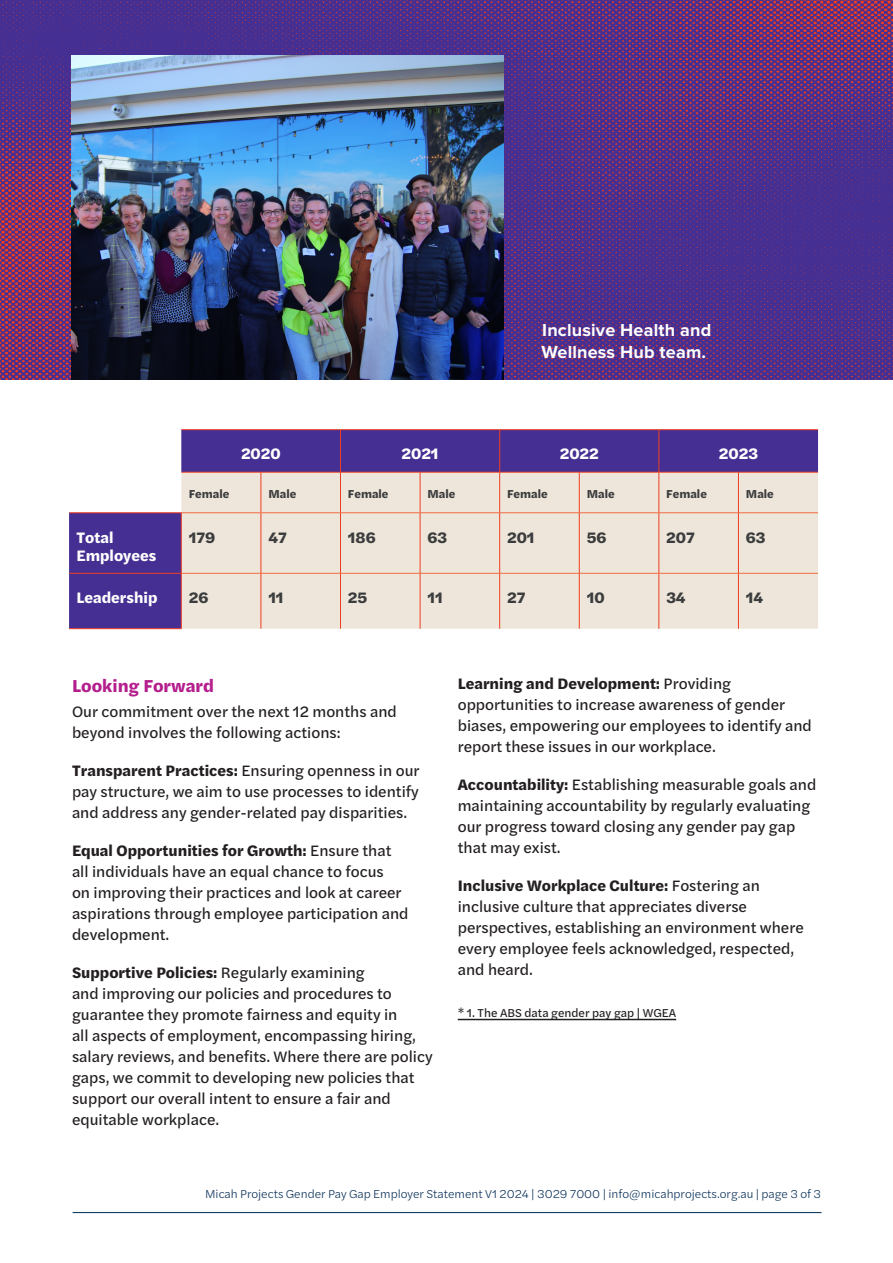
<style>
.page{position:relative;width:893px;height:1263px;background:#fff}
.page>*{position:absolute;margin:0;border:0;box-sizing:border-box;transform-origin:0 0}
.body{font:700 18px/22.5px "Proxima Nova";letter-spacing:.01em;color:#fff}
.Body_-_Indesign{font:700 18px "Halyard Text";color:#b41e8d}
.Body_-_Indesign-2{font:15.75px/21px "Halyard Text";color:#231f20}
.Table_-_Body{font:700 15.75px/18px "Halyard Text";color:#fff}
.Table_-_Body-2{font:700 15.75px "Halyard Text";color:#3b3c3d}
.Body_-_Indesign-3{font:300 12px "Halyard Text";color:#002953}
.Table_-_Body-3{font:700 12px "Halyard Text";color:#3b3c3d}
.Notes{font:12px "Halyard Text";color:#231f20}
.s1{font-weight:700}
</style>
<div class="page">
<hr style="left:458px;top:1019px;width:218px;height:1px;background:#231f20">
<img style="left:0;top:0;width:893px;height:379px">
<img style="left:71px;top:56px;width:433px;height:323px">
<svg style="left:69px;top:430px;width:749px;height:199px;background:#c1b5c8"></svg>
<hr style="left:181px;top:429px;width:80px;height:1px;background:#ef3e22">
<hr style="left:261px;top:429px;width:79px;height:1px;background:#ef3e22">
<hr style="left:340px;top:429px;width:80px;height:1px;background:#ef3e22">
<hr style="left:340px;top:430px;width:1px;height:42px;background:#ef3e22">
<hr style="left:420px;top:429px;width:80px;height:1px;background:#ef3e22">
<hr style="left:500px;top:429px;width:79px;height:1px;background:#ef3e22">
<hr style="left:499px;top:430px;width:1px;height:42px;background:#ef3e22">
<hr style="left:579px;top:429px;width:80px;height:1px;background:#ef3e22">
<hr style="left:659px;top:429px;width:79px;height:1px;background:#ef3e22">
<hr style="left:659px;top:430px;width:1px;height:42px;background:#ef3e22">
<hr style="left:738px;top:429px;width:80px;height:1px;background:#ef3e22">
<hr style="left:181px;top:472px;width:80px;height:1px;background:#ef3e22">
<hr style="left:261px;top:472px;width:79px;height:1px;background:#ef3e22">
<hr style="left:261px;top:472px;width:1px;height:41px;background:#ef3e22">
<hr style="left:340px;top:472px;width:80px;height:1px;background:#ef3e22">
<hr style="left:340px;top:472px;width:1px;height:41px;background:#ef3e22">
<hr style="left:420px;top:472px;width:80px;height:1px;background:#ef3e22">
<hr style="left:420px;top:472px;width:1px;height:41px;background:#ef3e22">
<hr style="left:500px;top:472px;width:79px;height:1px;background:#ef3e22">
<hr style="left:499px;top:472px;width:1px;height:41px;background:#ef3e22">
<hr style="left:579px;top:472px;width:80px;height:1px;background:#ef3e22">
<hr style="left:579px;top:472px;width:1px;height:41px;background:#ef3e22">
<hr style="left:659px;top:472px;width:79px;height:1px;background:#ef3e22">
<hr style="left:659px;top:472px;width:1px;height:41px;background:#ef3e22">
<hr style="left:738px;top:472px;width:80px;height:1px;background:#ef3e22">
<hr style="left:738px;top:472px;width:1px;height:41px;background:#ef3e22">
<hr style="left:261px;top:513px;width:1px;height:60px;background:#ef3e22">
<hr style="left:340px;top:513px;width:1px;height:60px;background:#ef3e22">
<hr style="left:420px;top:513px;width:1px;height:60px;background:#ef3e22">
<hr style="left:499px;top:513px;width:1px;height:60px;background:#ef3e22">
<hr style="left:579px;top:513px;width:1px;height:60px;background:#ef3e22">
<hr style="left:659px;top:513px;width:1px;height:60px;background:#ef3e22">
<hr style="left:738px;top:513px;width:1px;height:60px;background:#ef3e22">
<hr style="left:261px;top:573px;width:1px;height:56px;background:#ef3e22">
<hr style="left:340px;top:573px;width:1px;height:56px;background:#ef3e22">
<hr style="left:420px;top:573px;width:1px;height:56px;background:#ef3e22">
<hr style="left:499px;top:573px;width:1px;height:56px;background:#ef3e22">
<hr style="left:579px;top:573px;width:1px;height:56px;background:#ef3e22">
<hr style="left:659px;top:573px;width:1px;height:56px;background:#ef3e22">
<hr style="left:738px;top:573px;width:1px;height:56px;background:#ef3e22">
<hr style="left:182px;top:512px;width:79px;height:1px;background:#f26b41">
<hr style="left:261px;top:512px;width:79px;height:1px;background:#f26b41">
<hr style="left:340px;top:512px;width:80px;height:1px;background:#f26b41">
<hr style="left:420px;top:512px;width:80px;height:1px;background:#f26b41">
<hr style="left:500px;top:512px;width:79px;height:1px;background:#f26b41">
<hr style="left:579px;top:512px;width:80px;height:1px;background:#f26b41">
<hr style="left:659px;top:512px;width:79px;height:1px;background:#f26b41">
<hr style="left:738px;top:512px;width:80px;height:1px;background:#f26b41">
<hr style="left:182px;top:573px;width:79px;height:1px;background:#f26b41">
<hr style="left:261px;top:573px;width:79px;height:1px;background:#f26b41">
<hr style="left:340px;top:573px;width:80px;height:1px;background:#f26b41">
<hr style="left:420px;top:573px;width:80px;height:1px;background:#f26b41">
<hr style="left:500px;top:573px;width:79px;height:1px;background:#f26b41">
<hr style="left:579px;top:573px;width:80px;height:1px;background:#f26b41">
<hr style="left:659px;top:573px;width:79px;height:1px;background:#f26b41">
<hr style="left:738px;top:573px;width:80px;height:1px;background:#f26b41">
<hr style="left:69px;top:512px;width:113px;height:1px;background:#ef3e22">
<hr style="left:181px;top:513px;width:1px;height:60px;background:#ef3e22">
<hr style="left:181px;top:573px;width:1px;height:55px;background:#ef3e22">
<hr style="left:69px;top:573px;width:113px;height:1px;background:#ef3e22">
<hr style="left:69px;top:628px;width:113px;height:1px;background:#ef3e22">
<hr style="left:73px;top:1212px;width:748px;height:1px;background:#002953">
<p class="body" style="left:541px;top:319px;width:171px">Inclusive Health and<br>Wellness Hub team.</p>
<p class="Table_-_Body" style="left:241px;top:444px;width:41px">2020</p>
<p class="Table_-_Body" style="left:402px;top:444px;width:38px">2021</p>
<p class="Table_-_Body" style="left:560px;top:444px;width:40px">2022</p>
<p class="Table_-_Body" style="left:719px;top:444px;width:40px">2023</p>
<p class="Table_-_Body-3" style="left:189px;top:485px;width:42px">Female</p>
<p class="Table_-_Body-3" style="left:268px;top:485px;width:29px">Male</p>
<p class="Table_-_Body-3" style="left:348px;top:485px;width:42px">Female</p>
<p class="Table_-_Body-3" style="left:428px;top:485px;width:29px">Male</p>
<p class="Table_-_Body-3" style="left:507px;top:485px;width:42px">Female</p>
<p class="Table_-_Body-3" style="left:587px;top:485px;width:29px">Male</p>
<p class="Table_-_Body-3" style="left:666px;top:485px;width:42px">Female</p>
<p class="Table_-_Body-3" style="left:746px;top:485px;width:29px">Male</p>
<p class="Table_-_Body" style="left:76px;top:527px;width:81px">Total<br>Employees</p>
<p class="Table_-_Body-2" style="left:189px;top:525px;width:28px">179</p>
<p class="Table_-_Body-2" style="left:268px;top:525px;width:20px">47</p>
<p class="Table_-_Body-2" style="left:348px;top:525px;width:29px">186</p>
<p class="Table_-_Body-2" style="left:428px;top:525px;width:21px">63</p>
<p class="Table_-_Body-2" style="left:507px;top:525px;width:29px">201</p>
<p class="Table_-_Body-2" style="left:587px;top:525px;width:21px">56</p>
<p class="Table_-_Body-2" style="left:666px;top:525px;width:30px">207</p>
<p class="Table_-_Body-2" style="left:746px;top:525px;width:21px">63</p>
<p class="Table_-_Body" style="left:77px;top:588px;width:83px">Leadership</p>
<p class="Table_-_Body-2" style="left:189px;top:586px;width:21px">26</p>
<p class="Table_-_Body-2" style="left:268px;top:586px;width:17px">11</p>
<p class="Table_-_Body-2" style="left:348px;top:586px;width:21px">25</p>
<p class="Table_-_Body-2" style="left:428px;top:586px;width:17px">11</p>
<p class="Table_-_Body-2" style="left:507px;top:586px;width:20px">27</p>
<p class="Table_-_Body-2" style="left:587px;top:586px;width:19px">10</p>
<p class="Table_-_Body-2" style="left:666px;top:586px;width:21px">34</p>
<p class="Table_-_Body-2" style="left:746px;top:586px;width:19px">14</p>
<p class="Body_-_Indesign" style="left:72px;top:672px;width:143px">Looking Forward</p>
<p class="Body_-_Indesign-2" style="left:72px;top:701px;width:326px">Our commitment over the next 12 months and beyond involves the following actions:</p>
<p class="Body_-_Indesign-2" style="left:72px;top:760px;width:349px;text-align:justify"><span class="s1">Transparent Practices:</span> Ensuring openness in our pay structure, we aim to use processes to identify and address any gender-related pay disparities.</p>
<p class="Body_-_Indesign-2" style="left:72px;top:840px;width:338px"><span class="s1">Equal Opportunities for Growth:</span> Ensure that all individuals have an equal chance to focus<br>on improving their practices and look at career aspirations through employee participation and development.</p>
<p class="Body_-_Indesign-2" style="left:72px;top:962px;width:362px"><span class="s1">Supportive Policies:</span> Regularly examining<br>and improving our policies and procedures to guarantee they promote fairness and equity in<br>all aspects of employment, encompassing hiring, salary reviews, and benefits. Where there are policy gaps, we commit to developing new policies that support our overall intent to ensure a fair and equitable workplace.</p>
<p class="Body_-_Indesign-2" style="left:458px;top:673px;width:356px"><span class="s1">Learning and Development:</span> Providing opportunities to increase awareness of gender biases, empowering our employees to identify and report these issues in our workplace.</p>
<p class="Body_-_Indesign-2" style="left:458px;top:774px;width:360px"><span class="s1">Accountability:</span> Establishing measurable goals and maintaining accountability by regularly evaluating our progress toward closing any gender pay gap that may exist.</p>
<p class="Body_-_Indesign-2" style="left:458px;top:875px;width:348px"><span class="s1">Inclusive Workplace Culture:</span> Fostering an inclusive culture that appreciates diverse perspectives, establishing an environment where every employee feels acknowledged, respected, and heard.</p>
<p class="Notes" style="left:458px;top:1004px;width:220px">* 1. The ABS data gender pay gap | WGEA</p>
<p class="Body_-_Indesign-3" style="left:205px;top:1185px;width:617px">Micah Projects Gender Pay Gap Employer Statement V1 2024 | 3029 7000 | info@micahprojects.org.au | page 3 of 3</p>
</div>
